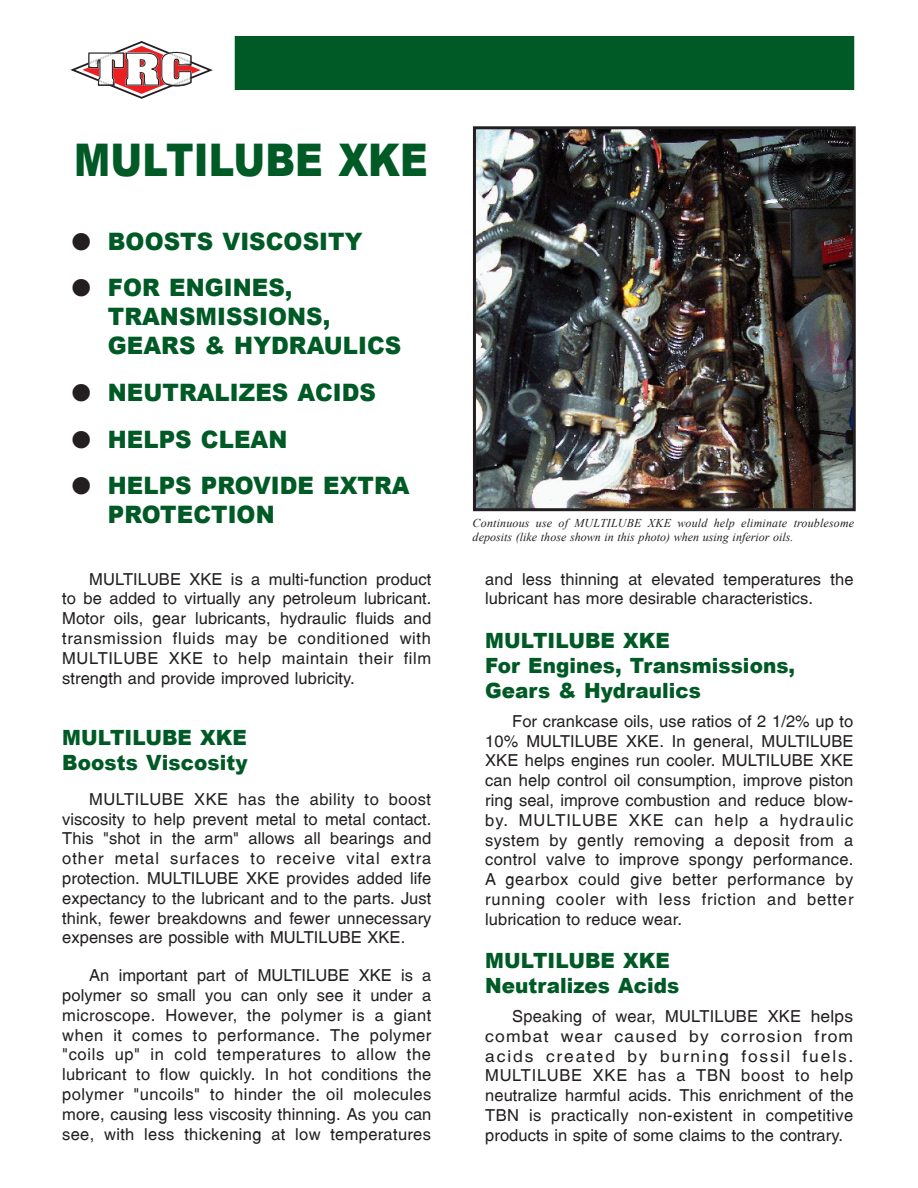
<style>
.page{position:relative;width:918px;height:1188px;background:#fff}
.page>*{position:absolute;margin:0;border:0;box-sizing:border-box;transform-origin:0 0}
.MainHeadline{font:900 45px "Arial";letter-spacing:.005em;color:#005a26;scale:.85 1}
.Points{font:900 24px "Arial";letter-spacing:.005em;color:#005a26;scale:.95 1}
.Headline2{font:900 21px "Arial";letter-spacing:.005em;color:#005a26;scale:.95 1}
.Body_text{font:900 21px "Arial";letter-spacing:.005em;color:#005a26;scale:.95 1}
.Body_text-2{font:16.5px/19.8px "Switzerland Plain";letter-spacing:.005em;color:#231f20;text-align:justify}
.Headline{font:italic 12px/14.4px "Times New Roman";letter-spacing:.01em;color:#231f20}
</style>
<div class="page">
<img style="left:477px;top:130px;width:375px;height:377px">
<div style="left:473px;top:126px;width:383px;height:385px;border:3px solid #231f20"></div>
<div style="left:235px;top:36px;width:619px;height:54px;background:#005a26"></div>
<svg style="left:70px;top:41px;width:143px;height:58px"></svg>
<p class="MainHeadline" style="left:74px;top:127px;width:418px">MULTILUBE XKE</p>
<p class="Points" style="left:108px;top:224px;width:269px">BOOSTS VISCOSITY</p>
<p class="Points" style="left:108px;top:270px;width:196px">FOR ENGINES,</p>
<p class="Points" style="left:108px;top:299px;width:236px">TRANSMISSIONS,</p>
<p class="Points" style="left:108px;top:328px;width:310px">GEARS &amp; HYDRAULICS</p>
<p class="Points" style="left:108px;top:375px;width:284px">NEUTRALIZES ACIDS</p>
<p class="Points" style="left:108px;top:422px;width:190px">HELPS CLEAN</p>
<p class="Points" style="left:108px;top:468px;width:319px">HELPS PROVIDE EXTRA</p>
<p class="Points" style="left:108px;top:497px;width:177px">PROTECTION</p>
<p class="Body_text-2" style="left:62px;top:569px;width:371px;text-indent:27px">MULTILUBE XKE is a multi-function product to be added to virtually any petroleum lubricant.<br>Motor oils, gear lubricants, hydraulic fluids and transmission fluids may be conditioned with MULTILUBE XKE to help maintain their film strength and provide improved lubricity.</p>
<p class="Body_text" style="left:62px;top:722px;width:196px">MULTILUBE XKE</p>
<p class="Body_text" style="left:62px;top:747px;width:197px">Boosts Viscosity</p>
<p class="Body_text-2" style="left:62px;top:789px;width:371px;text-indent:27px">MULTILUBE XKE has the ability to boost viscosity to help prevent metal to metal contact.<br>This "shot in the arm" allows all bearings and other metal surfaces to receive vital extra protection. MULTILUBE XKE provides added life expectancy to the lubricant and to the parts. Just think, fewer breakdowns and fewer unnecessary expenses are possible with MULTILUBE XKE.</p>
<p class="Body_text-2" style="left:62px;top:965px;width:371px;text-indent:27px">An important part of MULTILUBE XKE is a polymer so small you can only see it under a microscope. However, the polymer is a giant when it comes to performance. The polymer "coils up" in cold temperatures to allow the lubricant to flow quickly. In hot conditions the polymer "uncoils" to hinder the oil molecules more, causing less viscosity thinning. As you can see, with less thickening at low temperatures</p>
<p class="Headline" style="left:473px;top:515px;width:383px">Continuous use of MULTILUBE XKE would help eliminate troublesome deposits (like those shown in this photo) when using inferior oils.</p>
<p class="Body_text-2" style="left:485px;top:569px;width:370px">and less thinning at elevated temperatures the lubricant has more desirable characteristics.</p>
<p class="Headline2" style="left:485px;top:625px;width:196px">MULTILUBE XKE</p>
<p class="Headline2" style="left:485px;top:650px;width:328px">For Engines, Transmissions,</p>
<p class="Headline2" style="left:485px;top:675px;width:229px">Gears &amp; Hydraulics</p>
<p class="Body_text-2" style="left:485px;top:711px;width:370px;text-indent:27px">For crankcase oils, use ratios of 2 1/2% up to 10% MULTILUBE XKE. In general, MULTILUBE XKE helps engines run cooler. MULTILUBE XKE can help control oil consumption, improve piston ring seal, improve combustion and reduce blow&shy;by. MULTILUBE XKE can help a hydraulic system by gently removing a deposit from a control valve to improve spongy performance.<br>A gearbox could give better performance by running cooler with less friction and better lubrication to reduce wear.</p>
<p class="Headline2" style="left:485px;top:945px;width:196px">MULTILUBE XKE</p>
<p class="Headline2" style="left:485px;top:970px;width:206px">Neutralizes Acids</p>
<p class="Body_text-2" style="left:485px;top:1006px;width:370px;text-indent:27px">Speaking of wear, MULTILUBE XKE helps combat wear caused by corrosion from acids created by burning fossil fuels.<br>MULTILUBE XKE has a TBN boost to help neutralize harmful acids. This enrichment of the TBN is practically non-existent in competitive products in spite of some claims to the contrary.</p>
</div>
